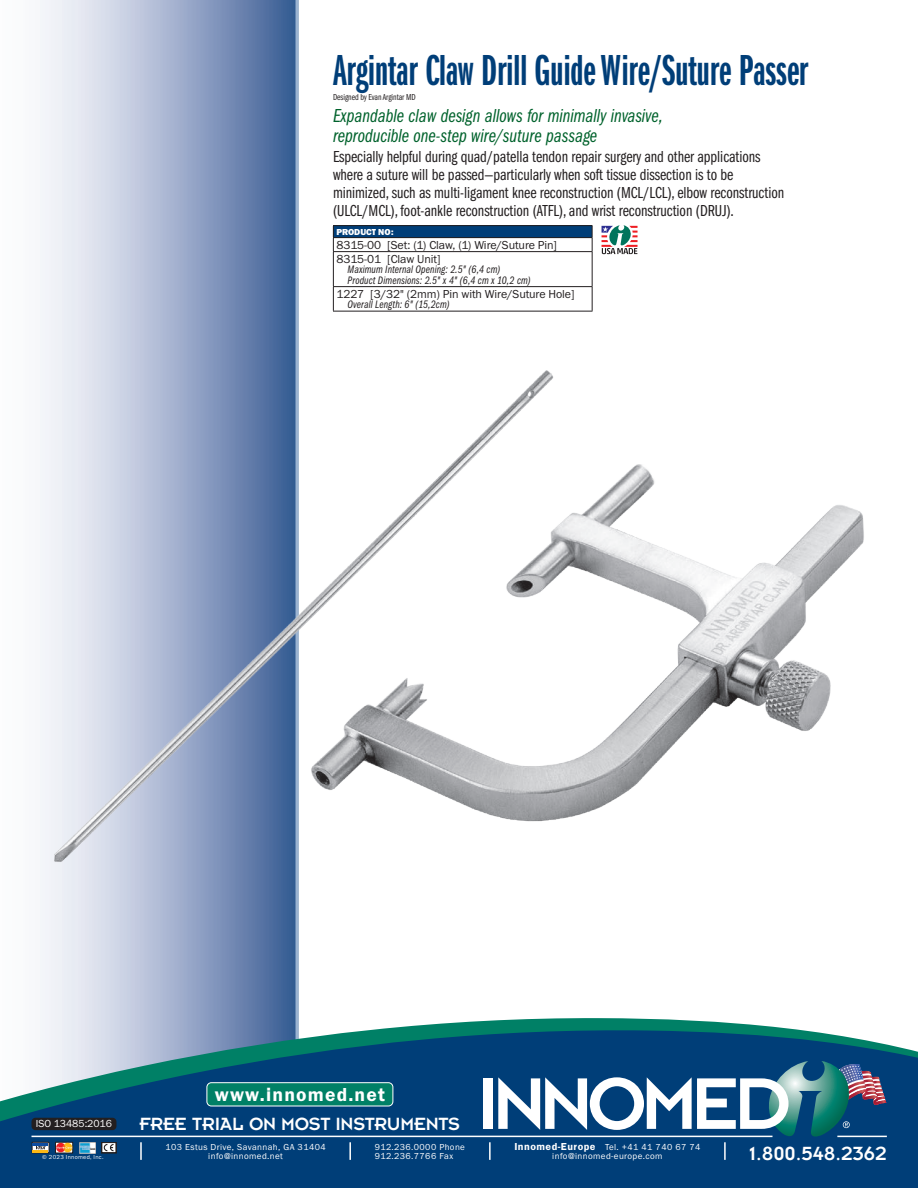
<style>
.page{position:relative;width:918px;height:1188px;background:#fff}
.page>*{position:absolute;margin:0;border:0;box-sizing:border-box;transform-origin:0 0}
.t1{font:45px "ITC Franklin Gothic Std Dm X Cp";color:#003e78}
.t2{font:21px "Insignia LT Pro";color:#fff}
.t3{font:19.5px/19.5px "ITC Franklin Gothic Std Bk Cp It";color:#00622c}
.t4{font:19.5px "Insignia LT Pro";letter-spacing:-.01em;color:#fff}
.t5{font:19.5px "Franklin Gothic URW Dem";letter-spacing:.06em;color:#fff}
.t6{font:16.5px/18px "ITC Franklin Gothic Std Bk Cp";letter-spacing:-.005em;color:#231f20}
.t7{font:12px/14px "Franklin Gothic URW Boo";letter-spacing:-.005em;color:#231f20}
.t8{font:11.25px/10.5px "ITC Franklin Gothic Std Bk Cp It";letter-spacing:.01em;color:#231f20}
.t9{font:10.65px "Franklin Gothic URW Boo";letter-spacing:-.005em;color:#fff}
.t10{font:9px/9px "Franklin Gothic URW Boo";letter-spacing:.045em;color:#fff;text-align:center}
.t11{font:9px "ITC Franklin Gothic Std Bk Cp";letter-spacing:-.005em;color:#231f20}
.t12{font:9px "Franklin Gothic URW Hea";letter-spacing:-.005em;color:#fff}
.t13{font:6px "Franklin Gothic URW Boo";letter-spacing:.045em;color:#fff}
.s1{font-family:"Franklin Gothic URW Dem";font-size:10.5px}
</style>
<div class="page">
<svg style="left:40px;top:0;width:256px;height:1018px;background:#a5b3cf"></svg>
<hr style="left:296px;top:0;width:2px;height:1044px;background:#cfd6e6">
<img style="left:47px;top:366px;width:506px;height:502px">
<img style="left:305px;top:465px;width:559px;height:365px">
<div style="left:333px;top:226px;width:259px;height:12px;background:#003e78"></div>
<hr style="left:333px;top:252px;width:1px;height:34px;background:#231f20">
<hr style="left:592px;top:252px;width:1px;height:34px;background:#231f20">
<svg style="left:333px;top:287px;width:1px;height:24px"></svg>
<svg style="left:592px;top:287px;width:1px;height:24px"></svg>
<hr style="left:333px;top:286px;width:260px;height:1px;background:#231f20">
<hr style="left:333px;top:311px;width:260px;height:1px;background:#231f20">
<hr style="left:333px;top:225px;width:260px;height:1px;background:#231f20">
<svg style="left:333px;top:226px;width:1px;height:25px"></svg>
<svg style="left:592px;top:226px;width:1px;height:25px"></svg>
<hr style="left:333px;top:237px;width:260px;height:1px;background:#231f20">
<hr style="left:333px;top:251px;width:260px;height:1px;background:#231f20">
<svg style="left:602px;top:225px;width:36px;height:29px"></svg>
<svg style="left:0;top:1018px;width:918px;height:170px;background:#28638b"></svg>
<svg style="left:32px;top:1142px;width:17px;height:11px"></svg>
<hr style="left:33px;top:1143px;width:15px;height:3px;background:#0d4da1">
<svg style="left:55px;top:1142px;width:18px;height:11px"></svg>
<img style="left:79px;top:1142px;width:17px;height:11px">
<div style="left:101px;top:1142px;width:15px;height:11px;border:1px solid #231f20"></div>
<svg style="left:104px;top:1144px;width:10px;height:7px"></svg>
<div style="left:102px;top:1142px;width:14px;height:11px;border:1px solid #231f20"></div>
<div style="left:483px;top:1078px;width:10px;height:51px;background:#fff"></div>
<svg style="left:498px;top:1061px;width:388px;height:99px"></svg>
<div style="left:32px;top:1118px;width:84px;height:12px;background:#231f20;border-radius:4px"></div>
<div style="left:207px;top:1083px;width:186px;height:23px;background:#008066;border-radius:4px"></div>
<div style="left:207px;top:1082px;width:186px;height:24px;border:1px solid #fff;border-radius:4px"></div>
<h1 class="t1" style="left:333px;top:46px;width:477px">Argintar Claw Drill Guide Wire/Suture Passer</h1>
<p class="t3" style="left:333px;top:107px;width:332px">Expandable claw design allows for minimally invasive, reproducible one-step wire/suture passage</p>
<p class="t11" style="left:333px;top:92px;width:84px">Designed by Evan Argintar MD</p>
<p class="t6" style="left:333px;top:148px;width:453px">Especially helpful during quad/patella tendon repair surgery and other applications where a suture will be passed—particularly when soft tissue dissection is to be minimized, such as multi-ligament knee reconstruction (MCL/LCL), elbow reconstruction (ULCL/MCL), foot-ankle reconstruction (ATFL), and wrist reconstruction (DRUJ).</p>
<p class="t12" style="left:336px;top:226px;width:59px">PRODUCT NO:</p>
<p class="t7" style="left:336px;top:237px;width:222px">8315-00 [Set: (1) Claw, (1) Wire/Suture Pin]<br>8315-01 [Claw Unit]</p>
<p class="t8" style="left:348px;top:264px;width:185px">Maximum Internal Opening: 2.5" (6,4 cm)<br>Product Dimensions: 2.5" x 4" (6,4 cm x 10,2 cm)</p>
<p class="t7" style="left:336px;top:286px;width:240px">1227 [3/32" (2mm) Pin with Wire/Suture Hole]</p>
<p class="t8" style="left:348px;top:299px;width:103px">Overall Length: 6" (15,2cm)</p>
<p class="t9" style="left:36px;top:1117px;width:78px">ISO 13485:2016</p>
<p class="t5" style="left:215px;top:1082px;width:172px">www.innomed.net</p>
<p class="t4" style="left:140px;top:1114px;width:322px">FREE TRIAL ON MOST INSTRUMENTS</p>
<p class="t10" style="left:166px;top:1142px;width:162px">103 Estus Drive, Savannah, GA 31404 info@innomed.net</p>
<p class="t10" style="left:375px;top:1142px;width:92px;text-align:left">912.236.0000 Phone<br>912.236.7766 Fax</p>
<p class="t10" style="left:514px;top:1142px;width:188px"><span class="s1">Innomed-Europe</span> Tel. +41 41 740 67 74</p>
<p class="t13" style="left:42px;top:1153px;width:63px">© 2023 Innomed, Inc.</p>
<p class="t10" style="left:552px;top:1151px;width:112px">info@innomed-europe.com</p>
<p class="t2" style="left:749px;top:1143px;width:139px">1.800.548.2362</p>
</div>
